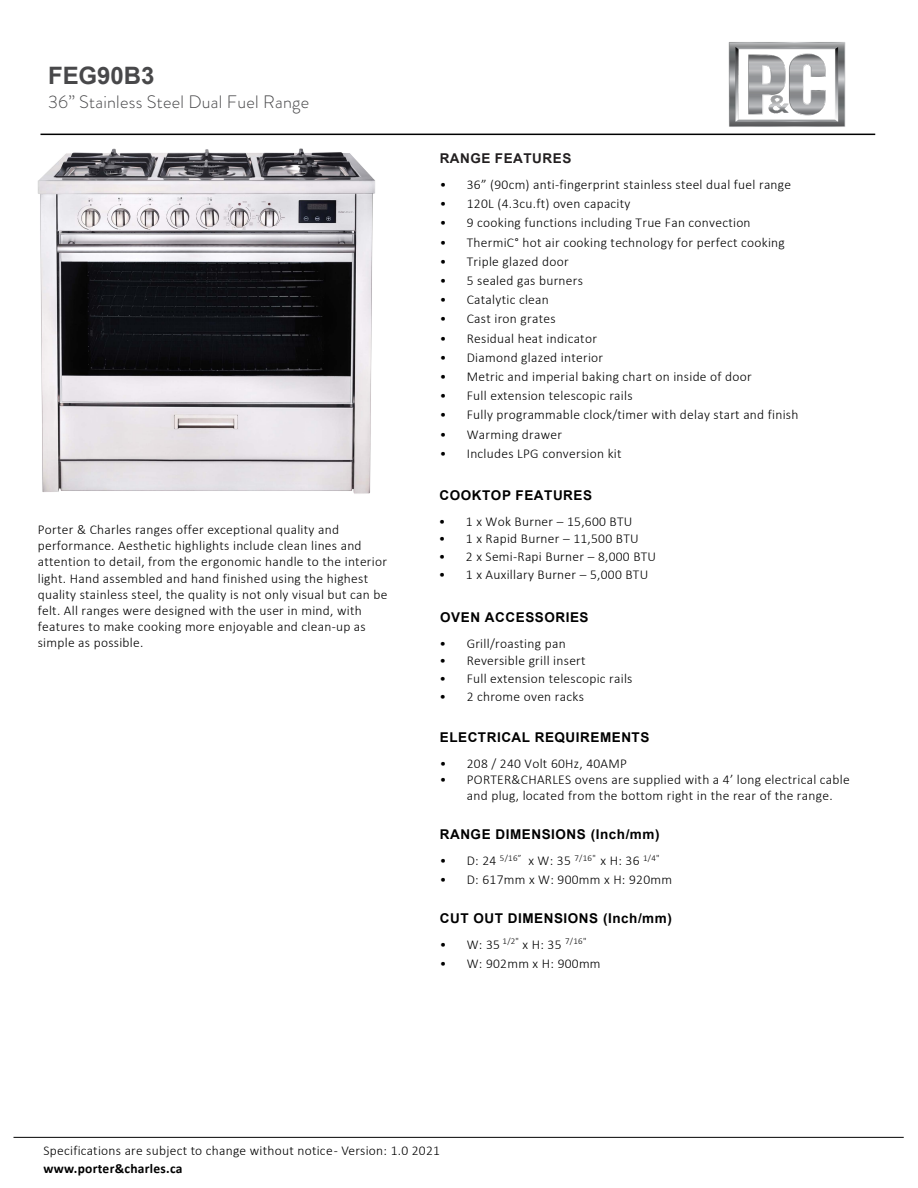
<style>
.page{position:relative;width:918px;height:1188px;background:#fff}
.page>*{position:absolute;margin:0;border:0;box-sizing:border-box;transform-origin:0 0}
.t1{font:700 24px "Arial";letter-spacing:-.005em;color:#48484a}
.t2{font:300 18px "Brandon Grotesque";letter-spacing:.015em;color:#48484a}
.t3{font:300 13.5px/16.2px "Calibri";letter-spacing:.02em;color:#000}
.t4{font:700 13.5px "Arial";letter-spacing:.04em;color:#000}
.t5{font:700 13.5px "Arial";letter-spacing:.04em;color:#000}
.t6{font:700 13.5px "Calibri";letter-spacing:.02em;color:#000}
.t7{font:700 13.5px "Arial";letter-spacing:.04em;color:#221f20}
.s1{font-style:inherit}
</style>
<div class="page">
<img style="left:728px;top:42px;width:118px;height:85px">
<hr style="left:40px;top:134px;width:835px;height:1px;background:#000">
<hr style="left:14px;top:1137px;width:890px;height:1px;background:#000">
<img style="left:38px;top:148px;width:337px;height:346px">
<h1 class="t1" style="left:48px;top:59px;width:108px"><span class="s1">FE</span>G90B3</h1>
<h2 class="t2" style="left:48px;top:90px;width:263px">36” Stainless Steel Dual Fuel Range</h2>
<p class="t3" style="left:38px;top:521px;width:351px">Porter &amp; Charles ranges offer exceptional quality and performance. Aesthetic highlights include clean lines and attention to detail, from the ergonomic handle to the interior light. Hand assembled and hand finished using the highest quality stainless steel, the quality is not only visual but can be felt. All ranges were designed with the user in mind, with features to make cooking more enjoyable and clean-up as simple as possible.</p>
<p class="t7" style="left:440px;top:148px;width:133px"><span class="s1">RANGE</span> FEATURES</p>
<p class="t3" style="left:440px;top:176px;width:353px">• 36” (90cm) anti-fingerprint stainless steel dual fuel range</p>
<p class="t3" style="left:440px;top:195px;width:192px">• 120L (4.3cu.ft) oven capacity</p>
<p class="t3" style="left:440px;top:215px;width:312px">• 9 cooking functions including True Fan convection</p>
<p class="t3" style="left:440px;top:234px;width:347px">• ThermiC° hot air cooking technology for perfect cooking</p>
<p class="t3" style="left:440px;top:253px;width:130px">• Triple glazed door</p>
<p class="t3" style="left:440px;top:272px;width:145px">• 5 sealed gas burners</p>
<p class="t3" style="left:440px;top:291px;width:111px">• Catalytic clean</p>
<p class="t3" style="left:440px;top:311px;width:117px">• Cast iron grates</p>
<p class="t3" style="left:440px;top:330px;width:159px">• Residual heat indicator</p>
<p class="t3" style="left:440px;top:349px;width:165px">• Diamond glazed interior</p>
<p class="t3" style="left:440px;top:368px;width:313px">• Metric and imperial baking chart on inside of door</p>
<p class="t3" style="left:440px;top:387px;width:194px">• Full extension telescopic rails</p>
<p class="t3" style="left:440px;top:407px;width:360px">• Fully programmable clock/timer with delay start and finish</p>
<p class="t3" style="left:440px;top:426px;width:124px">• Warming drawer</p>
<p class="t3" style="left:440px;top:445px;width:183px">• Includes LPG conversion kit</p>
<p class="t5" style="left:440px;top:485px;width:154px">COOKTOP FEATURES</p>
<p class="t3" style="left:439px;top:513px;width:195px">• 1 x Wok Burner – 15,600 BTU</p>
<p class="t3" style="left:439px;top:531px;width:202px">• 1 x Rapid Burner – 11,500 BTU</p>
<p class="t3" style="left:439px;top:548px;width:219px">• 2 x Semi-Rapi Burner – 8,000 BTU</p>
<p class="t3" style="left:439px;top:566px;width:211px">• 1 x Auxillary Burner – 5,000 BTU</p>
<p class="t4" style="left:440px;top:607px;width:150px">OVEN ACCESSORIES</p>
<p class="t3" style="left:439px;top:635px;width:128px">• Grill/roasting pan</p>
<p class="t3" style="left:439px;top:653px;width:148px">• Reversible grill insert</p>
<p class="t3" style="left:439px;top:670px;width:195px">• Full extension telescopic rails</p>
<p class="t3" style="left:439px;top:688px;width:146px">• 2 chrome oven racks</p>
<p class="t4" style="left:440px;top:727px;width:211px">ELECTRICAL REQUIREMENTS</p>
<p class="t3" style="left:440px;top:755px;width:189px">• 208 / 240 Volt 60Hz, 40AMP</p>
<p class="t3" style="left:467px;top:771px;width:384px;text-indent:-27px">• PORTER&amp;CHARLES ovens are supplied with a 4’ long electrical cable and plug, located from the bottom right in the rear of the range.</p>
<p class="t4" style="left:440px;top:825px;width:221px"><span class="s1">RANGE</span> DIMENSIONS (Inch/mm)</p>
<p class="t3" style="left:440px;top:852px;width:221px">• D: 24 <sup>5/16”</sup> x W: 35 <sup>7/16"</sup> x H: 36 <sup>1/4"</sup></p>
<p class="t3" style="left:440px;top:871px;width:234px">• D: 617mm x W: 900mm x H: 920mm</p>
<p class="t5" style="left:440px;top:909px;width:234px">CUT OUT DIMENSIONS <span class="s1">(Inch/mm)</span></p>
<p class="t3" style="left:440px;top:936px;width:148px">• W: 35 <sup>1/2"</sup> x H: 35 <sup>7/16"</sup></p>
<p class="t3" style="left:440px;top:955px;width:162px">• W: 902mm x H: 900mm</p>
<p class="t3" style="left:44px;top:1142px;width:398px">Specifications are subject to change without notice - Version: 1.0 2021</p>
<p class="t6" style="left:44px;top:1159px;width:141px">www.porter&amp;charles.ca</p>
</div>
